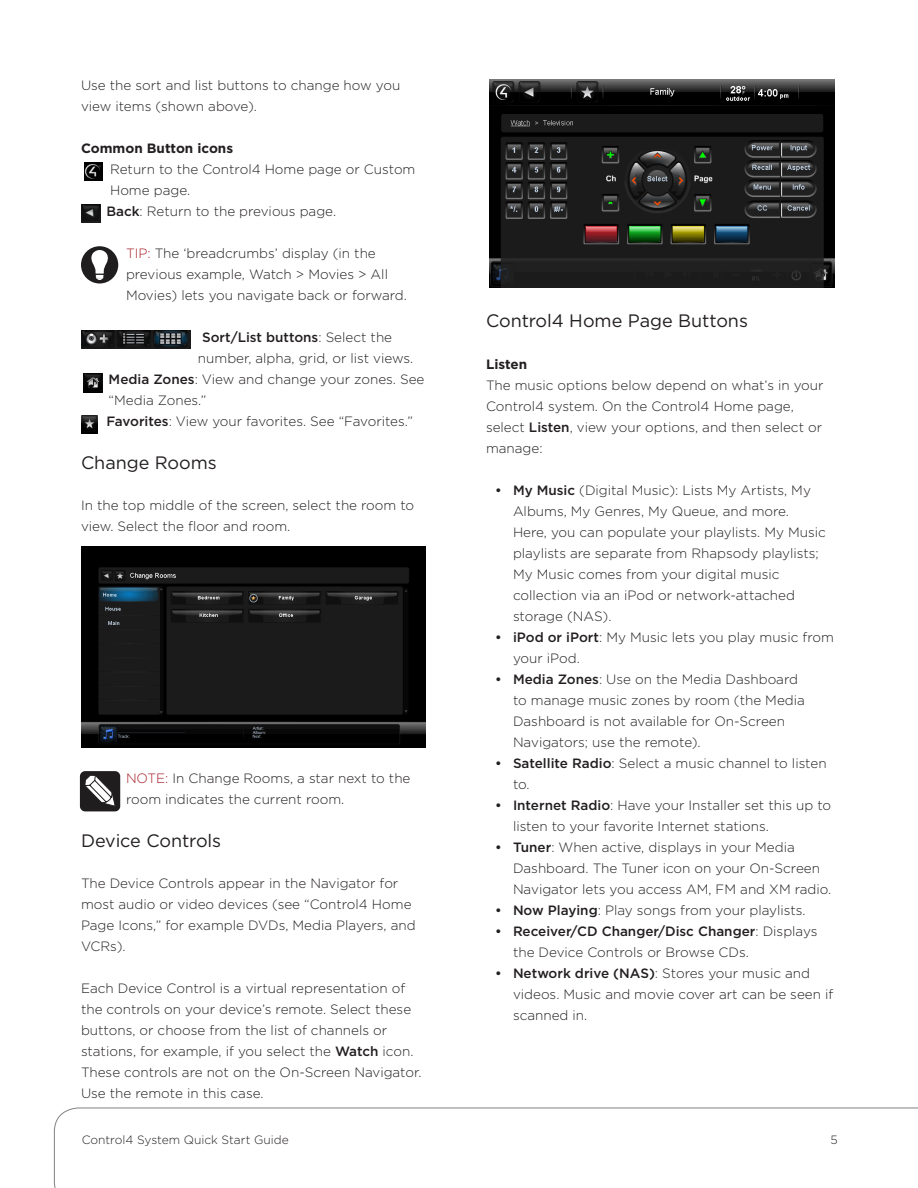
<style>
.page{position:relative;width:918px;height:1188px;background:#fff}
.page>*{position:absolute;margin:0;border:0;box-sizing:border-box;transform-origin:0 0}
.Subtitle{font:18px "Gotham";letter-spacing:-.005em;color:#231f20}
.Bulleted_list{font:300 13.5px/21px "Gotham";color:#231f20}
.Body_copy{font:300 13.5px/21px "Gotham";color:#231f20}
.Tip_Note{font:300 13.5px/21px "Gotham";color:#231f20}
.Body_copy_bold{font:700 13.5px "Gotham";color:#231f20}
.t1{font:300 12px "Gotham";color:#231f20}
.s1{font-weight:500}
.s2{color:#a81e28}
</style>
<div class="page">
<svg style="left:54px;top:1108px;width:864px;height:80px"></svg>
<div style="left:81px;top:246px;width:37px;height:37px;background:#201d1e;border-radius:50%"></div>
<svg style="left:91px;top:250px;width:17px;height:30px"></svg>
<div style="left:80px;top:771px;width:40px;height:40px;background:#201d1e;border-radius:5px"></div>
<svg style="left:85px;top:775px;width:30px;height:31px"></svg>
<img style="left:81px;top:546px;width:344px;height:202px">
<img style="left:85px;top:162px;width:17px;height:19px">
<img style="left:81px;top:204px;width:19px;height:19px">
<img style="left:81px;top:330px;width:109px;height:18px">
<img style="left:81px;top:416px;width:17px;height:18px">
<img style="left:83px;top:374px;width:19px;height:19px">
<img style="left:489px;top:79px;width:346px;height:208px">
<p class="Body_copy" style="left:81px;top:74px;width:321px">Use the sort and list buttons to change how you view items (shown above).</p>
<p class="Body_copy_bold" style="left:81px;top:139px;width:154px">Common Button icons</p>
<p class="Body_copy" style="left:110px;top:158px;width:307px">Return to the Control4 Home page or Custom<br>Home page.</p>
<p class="Body_copy" style="left:106px;top:200px;width:231px"><span class="s1">Back</span>: Return to the previous page.</p>
<p class="Tip_Note" style="left:126px;top:242px;width:282px"><span class="s2">TIP:</span> The ‘breadcrumbs’ display (in the previous example, Watch &gt; Movies &gt; All<br>Movies) lets you navigate back or forward.</p>
<p class="Body_copy" style="left:198px;top:326px;width:217px"><span class="s1">Sort/List buttons</span>: Select the number, alpha, grid, or list views.</p>
<p class="Body_copy" style="left:109px;top:368px;width:317px"><span class="s1">Media Zones</span>: View and change your zones. See “Media Zones.”</p>
<p class="Body_copy" style="left:106px;top:410px;width:308px"><span class="s1">Favorites</span>: View your favorites. See “Favorites.”</p>
<p class="Subtitle" style="left:81px;top:451px;width:137px">Change Rooms</p>
<p class="Body_copy" style="left:81px;top:494px;width:335px">In the top middle of the screen, select the room to view. Select the floor and room.</p>
<p class="Tip_Note" style="left:126px;top:767px;width:286px"><span class="s2">NOTE:</span> In Change Rooms, a star next to the room indicates the current room.</p>
<p class="Subtitle" style="left:81px;top:829px;width:142px">Device Controls</p>
<p class="Body_copy" style="left:81px;top:872px;width:336px">The Device Controls appear in the Navigator for most audio or video devices (see “Control4 Home Page Icons,” for example DVDs, Media Players, and VCRs).</p>
<p class="Body_copy" style="left:81px;top:977px;width:342px">Each Device Control is a virtual representation of the controls on your device’s remote. Select these buttons, or choose from the list of channels or stations, for example, if you select the <span class="s1">Watch</span> icon.<br>These controls are not on the On-Screen Navigator.<br>Use the remote in this case.</p>
<p class="Subtitle" style="left:486px;top:310px;width:263px">Control4 Home Page Buttons</p>
<p class="Body_copy_bold" style="left:486px;top:355px;width:43px">Listen</p>
<p class="Body_copy" style="left:486px;top:374px;width:339px">The music options below depend on what’s in your Control4 system. On the Control4 Home page, select <span class="s1">Listen</span>, view your options, and then select or manage:</p>
<p class="Bulleted_list" style="left:513px;top:479px;width:314px;text-indent:-18px"><span class="s1">• My Music</span> (Digital Music): Lists My Artists, My Albums, My Genres, My Queue, and more.<br>Here, you can populate your playlists. My Music playlists are separate from Rhapsody playlists; My Music comes from your digital music collection via an iPod or network-attached storage (NAS).</p>
<p class="Bulleted_list" style="left:513px;top:626px;width:322px;text-indent:-18px"><span class="s1">• iPod or iPort</span>: My Music lets you play music from your iPod.</p>
<p class="Bulleted_list" style="left:513px;top:668px;width:293px;text-indent:-18px"><span class="s1">• Media Zones</span>: Use on the Media Dashboard to manage music zones by room (the Media Dashboard is not available for On-Screen Navigators; use the remote).</p>
<p class="Bulleted_list" style="left:513px;top:752px;width:315px;text-indent:-18px"><span class="s1">• Satellite Radio</span>: Select a music channel to listen to.</p>
<p class="Bulleted_list" style="left:513px;top:794px;width:320px;text-indent:-18px"><span class="s1">• Internet Radio</span>: Have your Installer set this up to listen to your favorite Internet stations.</p>
<p class="Bulleted_list" style="left:513px;top:836px;width:320px;text-indent:-18px"><span class="s1">• Tuner</span>: When active, displays in your Media<br>Dashboard. The Tuner icon on your On-Screen<br>Navigator lets you access AM, FM and XM radio.</p>
<p class="Bulleted_list" style="left:495px;top:899px;width:312px"><span class="s1">• Now Playing</span>: Play songs from your playlists.</p>
<p class="Bulleted_list" style="left:513px;top:920px;width:306px;text-indent:-18px"><span class="s1">• Receiver/CD Changer/Disc Changer</span>: Displays the Device Controls or Browse CDs.</p>
<p class="Bulleted_list" style="left:513px;top:962px;width:322px;text-indent:-18px"><span class="s1">• Network drive (NAS)</span>: Stores your music and videos. Music and movie cover art can be seen if scanned in.</p>
<p class="t1" style="left:82px;top:1132px;width:209px">Control4 System Quick Start Guide</p>
<p class="t1" style="left:830px;top:1132px;width:9px">5</p>
</div>
